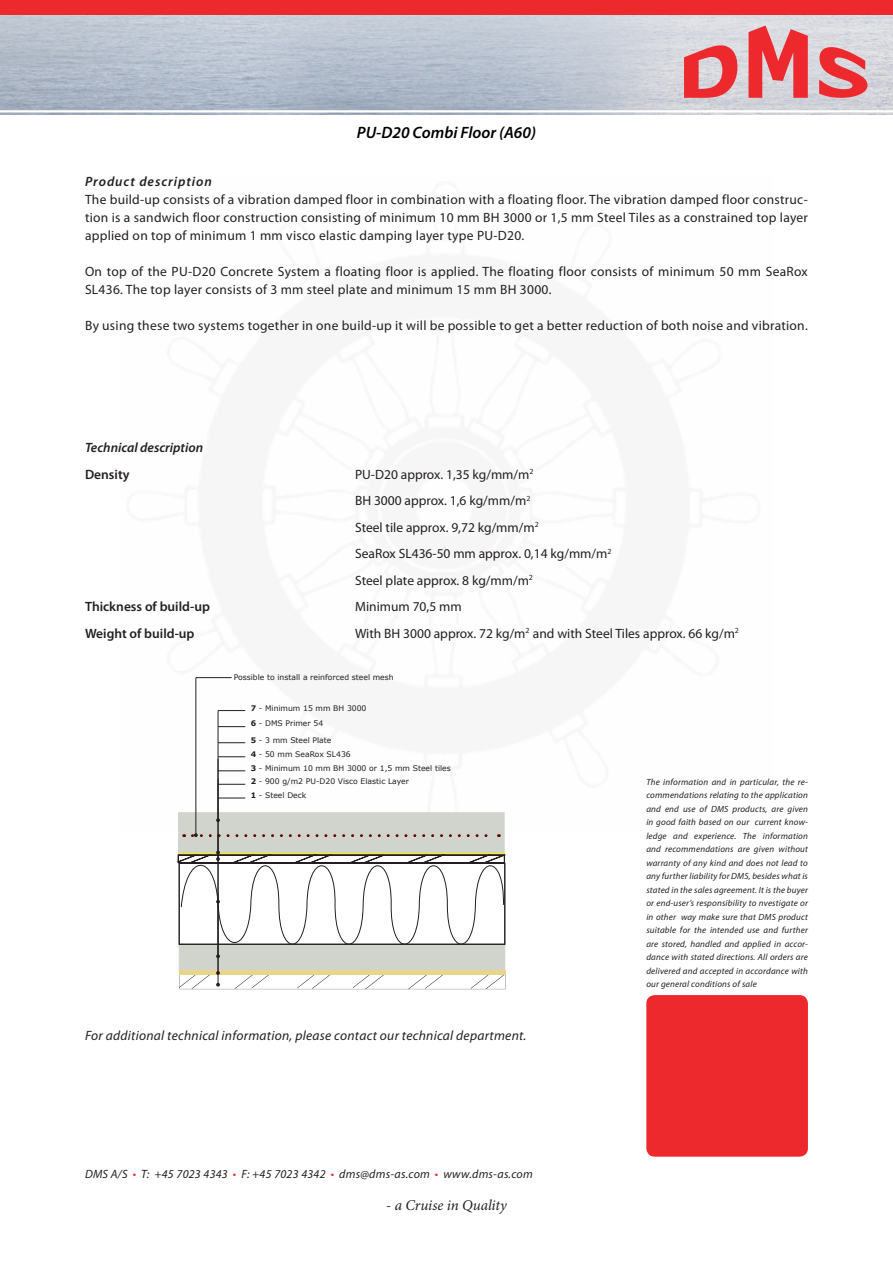
<style>
.page{position:relative;width:893px;height:1263px;background:#fff}
.page>*{position:absolute;margin:0;border:0;box-sizing:border-box;transform-origin:0 0}
.t1{font:italic 600 16.5px "Myriad Pro";color:#000}
.t2{font:italic 15px "Minion Pro";letter-spacing:-.005em;color:#231f20}
.t3{font:13.5px/18px "Myriad Pro";letter-spacing:.02em;color:#231f20;text-align:justify}
.t4{font:13.5px "Myriad Pro";color:#231f20}
.t5{font:italic 13.5px "Myriad Pro";letter-spacing:.02em;color:#231f20}
.t6{font:600 13.5px "Myriad Pro";color:#231f20}
.t7{font:italic 600 13.5px "Myriad Pro";color:#231f20}
.t8{font:italic 600 13.5px "Myriad Pro";letter-spacing:.07em;color:#231f20}
.t9{font:italic 12px "Myriad Pro";letter-spacing:.02em;color:#231f20}
.t10{font:italic 9px/13.5px "Myriad Pro";letter-spacing:.02em;color:#231f20;text-align:justify}
.t11{font:7.65px/14.1px "Verdana";color:#231f20}
.s1{font-weight:700}
.s2{color:#ee292d}
</style>
<div class="page">
<img style="left:0;top:14px;width:893px;height:101px">
<div style="left:0;top:0;width:893px;height:14px;background:#ee292d"></div>
<hr style="left:0;top:110px;width:893px;height:2px;background:#fff">
<svg style="left:684px;top:45px;width:53px;height:53px;background:#e56c71"></svg>
<svg style="left:749px;top:26px;width:59px;height:72px;background:#e6656a"></svg>
<svg style="left:819px;top:46px;width:48px;height:52px;background:#e37176"></svg>
<div style="left:646px;top:995px;width:162px;height:162px;background:#ee292d;border-radius:9px"></div>
<div style="left:178px;top:812px;width:327px;height:41px;background:#d1d4cc"></div>
<div style="left:179px;top:944px;width:326px;height:28px;background:#d1d4cc"></div>
<svg style="left:219px;top:784px;width:26px;height:1px"></svg>
<svg style="left:219px;top:770px;width:26px;height:1px"></svg>
<svg style="left:219px;top:756px;width:26px;height:1px"></svg>
<svg style="left:219px;top:742px;width:26px;height:1px"></svg>
<svg style="left:219px;top:798px;width:26px;height:1px"></svg>
<hr style="left:218px;top:710px;width:1px;height:110px;background:#231f20">
<svg style="left:218px;top:726px;width:27px;height:1px"></svg>
<hr style="left:218px;top:903px;width:1px;height:70px;background:#231f20">
<svg style="left:179px;top:971px;width:327px;height:18px"></svg>
<hr style="left:195px;top:678px;width:1px;height:157px;background:#231f20">
<svg style="left:192px;top:833px;width:307px;height:4px"></svg>
<hr style="left:196px;top:677px;width:36px;height:1px;background:#231f20">
<hr style="left:218px;top:759px;width:1px;height:93px;background:#231f20">
<svg style="left:177px;top:850px;width:329px;height:108px"></svg>
<svg style="left:218px;top:710px;width:27px;height:1px"></svg>
<p class="t1" style="left:357px;top:122px;width:181px">PU-D20 Combi Floor (A60)</p>
<p class="t8" style="left:85px;top:173px;width:128px">Product description</p>
<p class="t3" style="left:85px;top:190px;width:724px">The build-up consists of a vibration damped floor in combination with a floating floor. The vibration damped floor construc&shy;tion is a sandwich floor construction consisting of minimum 10 mm BH 3000 or 1,5 mm Steel Tiles as a constrained top layer applied on top of minimum 1 mm visco elastic damping layer type PU-D20.</p>
<p class="t3" style="left:85px;top:262px;width:724px">On top of the PU-D20 Concrete System a floating floor is applied. The floating floor consists of minimum 50 mm SeaRox<br>SL436. The top layer consists of 3 mm steel plate and minimum 15 mm BH 3000.</p>
<p class="t3" style="left:85px;top:316px;width:724px">By using these two systems together in one build-up it will be possible to get a better reduction of both noise and vibration.</p>
<p class="t7" style="left:85px;top:439px;width:120px">Technical description</p>
<p class="t6" style="left:85px;top:466px;width:46px">Density</p>
<p class="t4" style="left:355px;top:466px;width:180px">PU-D20 approx. 1,35 kg/mm/m<sup>2</sup></p>
<p class="t4" style="left:355px;top:492px;width:177px">BH 3000 approx. 1,6 kg/mm/m<sup>2</sup></p>
<p class="t4" style="left:355px;top:519px;width:185px">Steel tile approx. 9,72 kg/mm/m<sup>2</sup></p>
<p class="t4" style="left:355px;top:545px;width:258px">SeaRox SL436-50 mm approx. 0,14 kg/mm/m<sup>2</sup></p>
<p class="t4" style="left:355px;top:572px;width:179px">Steel plate approx. 8 kg/mm/m<sup>2</sup></p>
<p class="t6" style="left:85px;top:598px;width:126px">Thickness of build-up</p>
<p class="t4" style="left:355px;top:598px;width:108px">Minimum 70,5 mm</p>
<p class="t6" style="left:85px;top:625px;width:111px">Weight of build-up</p>
<p class="t4" style="left:355px;top:625px;width:385px">With BH 3000 approx. 72 kg/m<sup>2</sup> and with Steel Tiles approx. 66 kg/m<sup>2</sup></p>
<p class="t11" style="left:234px;top:670px;width:162px">Possible to install a reinforced steel mesh</p>
<p class="t11" style="left:251px;top:701px;width:117px"><span class="s1">7</span> - Minimum 15 mm BH 3000</p>
<p class="t11" style="left:251px;top:716px;width:74px"><span class="s1">6</span> - DMS Primer 54</p>
<p class="t11" style="left:251px;top:733px;width:82px"><span class="s1">5</span> - 3 mm Steel Plate</p>
<p class="t11" style="left:251px;top:747px;width:202px"><span class="s1">4</span> - 50 mm SeaRox SL436<br><span class="s1">3</span> - Minimum 10 mm BH 3000 or 1,5 mm Steel tiles</p>
<p class="t11" style="left:251px;top:774px;width:160px"><span class="s1">2</span> - 900 g/m2 PU-D20 Visco Elastic Layer</p>
<p class="t11" style="left:251px;top:788px;width:57px"><span class="s1">1</span> - Steel Deck</p>
<p class="t5" style="left:85px;top:1027px;width:443px">For additional technical information, please contact our technical department.</p>
<p class="t9" style="left:85px;top:1167px;width:449px">DMS A/S <span class="s2">•</span> T: +45 7023 4343 <span class="s2">•</span> F: +45 7023 4342 <span class="s2">•</span> dms@dms-as.com <span class="s2">•</span> www.dms-as.com</p>
<p class="t2" style="left:386px;top:1195px;width:122px">- a Cruise in Quality</p>
<p class="t10" style="left:646px;top:775px;width:163px">The information and in particular, the re&shy;commendations relating to the application and end use of DMS products, are given in good faith based on our current know&shy;ledge and experience. The information and recommendations are given without warranty of any kind and does not lead to any further liability for DMS, besides what is stated in the sales agreement. It is the buyer or end-user’s responsibility to nvestigate or in other way make sure that DMS product suitable for the intended use and further are stored, handled and applied in accor&shy;dance with stated directions. All orders are delivered and accepted in accordance with our general conditions of sale</p>
</div>
